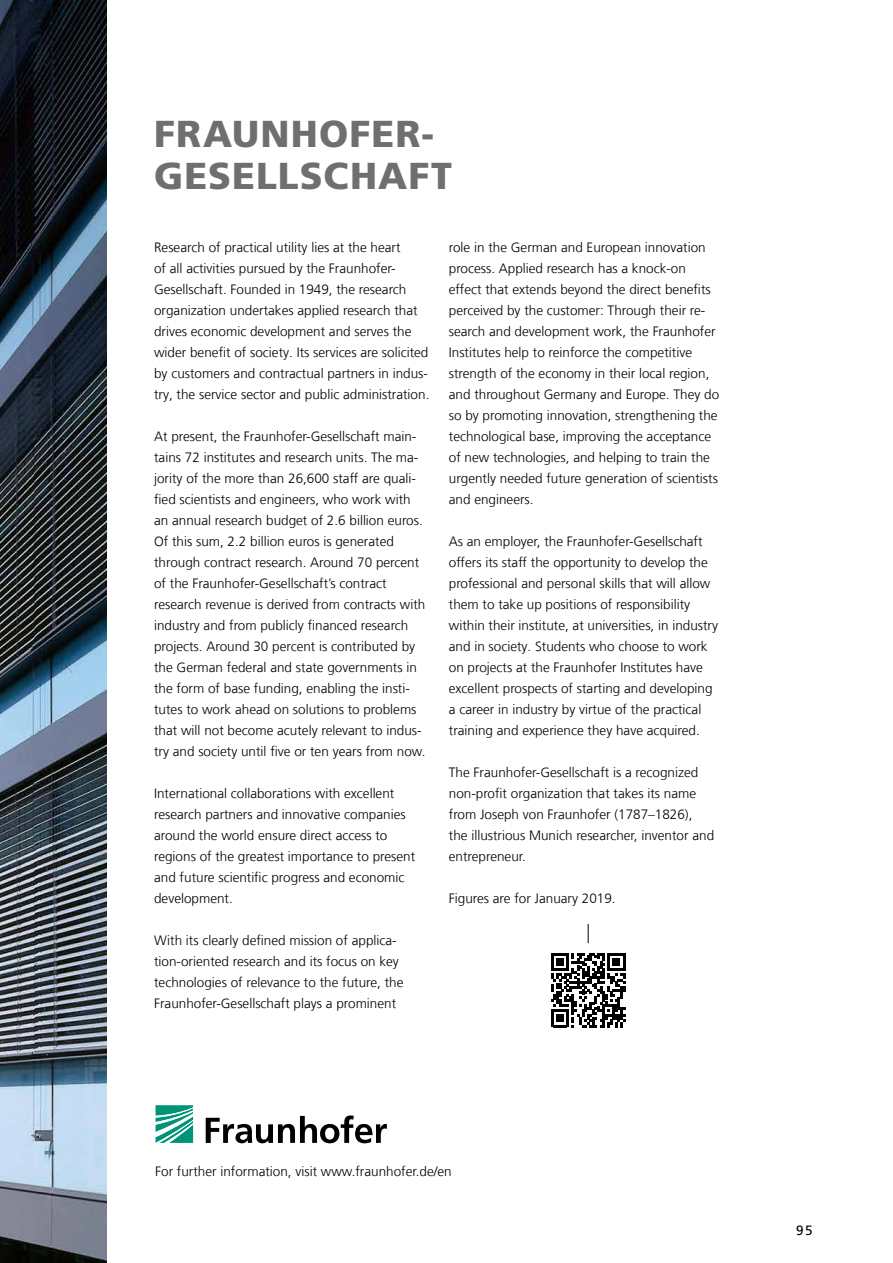
<style>
.page{position:relative;width:893px;height:1263px;background:#fff}
.page>*{position:absolute;margin:0;border:0;box-sizing:border-box;transform-origin:0 0}
.t1{font:900 37.5px/42px "Frutiger LT Com";letter-spacing:.03em;color:#706f6f}
.t2{font:300 13.5px/21px "Frutiger LT Com";color:#000}
.t3{font:13.5px "Frutiger LT Com";color:#000}
</style>
<div class="page">
<img style="left:0;top:0;width:106px;height:1263px">
<svg style="left:156px;top:1105px;width:37px;height:38px"></svg>
<svg style="left:206px;top:1115px;width:181px;height:28px"></svg>
<svg style="left:551px;top:953px;width:74px;height:74px"></svg>
<svg style="left:588px;top:924px;width:1px;height:19px"></svg>
<h1 class="t1" style="left:154px;top:113px;width:299px">FRAUNHOFER-<br>GESELLSCHAFT</h1>
<p class="t2" style="left:154px;top:237px;width:277px">Research of practical utility lies at the heart<br>of all activities pursued by the Fraunhofer-Gesellschaft. Founded in 1949, the research organization undertakes applied research that drives economic development and serves the wider benefit of society. Its services are solicited by customers and contractual partners in indus&shy;try, the service sector and public administration.</p>
<p class="t2" style="left:154px;top:426px;width:273px">At present, the Fraunhofer-Gesellschaft main&shy;tains 72 institutes and research units. The ma&shy;jority of the more than 26,600 staff are quali&shy;fied scientists and engineers, who work with an annual research budget of 2.6 billion euros.<br>Of this sum, 2.2 billion euros is generated through contract research. Around 70 percent of the Fraunhofer-Gesellschaft’s contract research revenue is derived from contracts with industry and from publicly financed research projects. Around 30 percent is contributed by the German federal and state governments in the form of base funding, enabling the insti&shy;tutes to work ahead on solutions to problems that will not become acutely relevant to indus&shy;try and society until five or ten years from now.</p>
<p class="t2" style="left:154px;top:783px;width:263px">International collaborations with excellent research partners and innovative companies around the world ensure direct access to regions of the greatest importance to present and future scientific progress and economic development.</p>
<p class="t2" style="left:154px;top:930px;width:251px">With its clearly defined mission of applica&shy;tion-oriented research and its focus on key technologies of relevance to the future, the Fraunhofer-Gesellschaft plays a prominent</p>
<p class="t2" style="left:449px;top:237px;width:272px">role in the German and European innovation process. Applied research has a knock-on effect that extends beyond the direct benefits perceived by the customer: Through their re&shy;search and development work, the Fraunhofer Institutes help to reinforce the competitive strength of the economy in their local region, and throughout Germany and Europe. They do so by promoting innovation, strengthening the technological base, improving the acceptance of new technologies, and helping to train the urgently needed future generation of scientists and engineers.</p>
<p class="t2" style="left:449px;top:531px;width:271px">As an employer, the Fraunhofer-Gesellschaft offers its staff the opportunity to develop the professional and personal skills that will allow them to take up positions of responsibility within their institute, at universities, in industry and in society. Students who choose to work on projects at the Fraunhofer Institutes have excellent prospects of starting and developing a career in industry by virtue of the practical training and experience they have acquired.</p>
<p class="t2" style="left:449px;top:762px;width:267px">The Fraunhofer-Gesellschaft is a recognized non-profit organization that takes its name from Joseph von Fraunhofer (1787–1826), the illustrious Munich researcher, inventor and entrepreneur.</p>
<p class="t2" style="left:449px;top:888px;width:168px">Figures are for January 2019.</p>
<p class="t2" style="left:155px;top:1161px;width:298px">For further information, visit www.fraunhofer.de/en</p>
<p class="t3" style="left:796px;top:1222px;width:18px">95</p>
</div>
